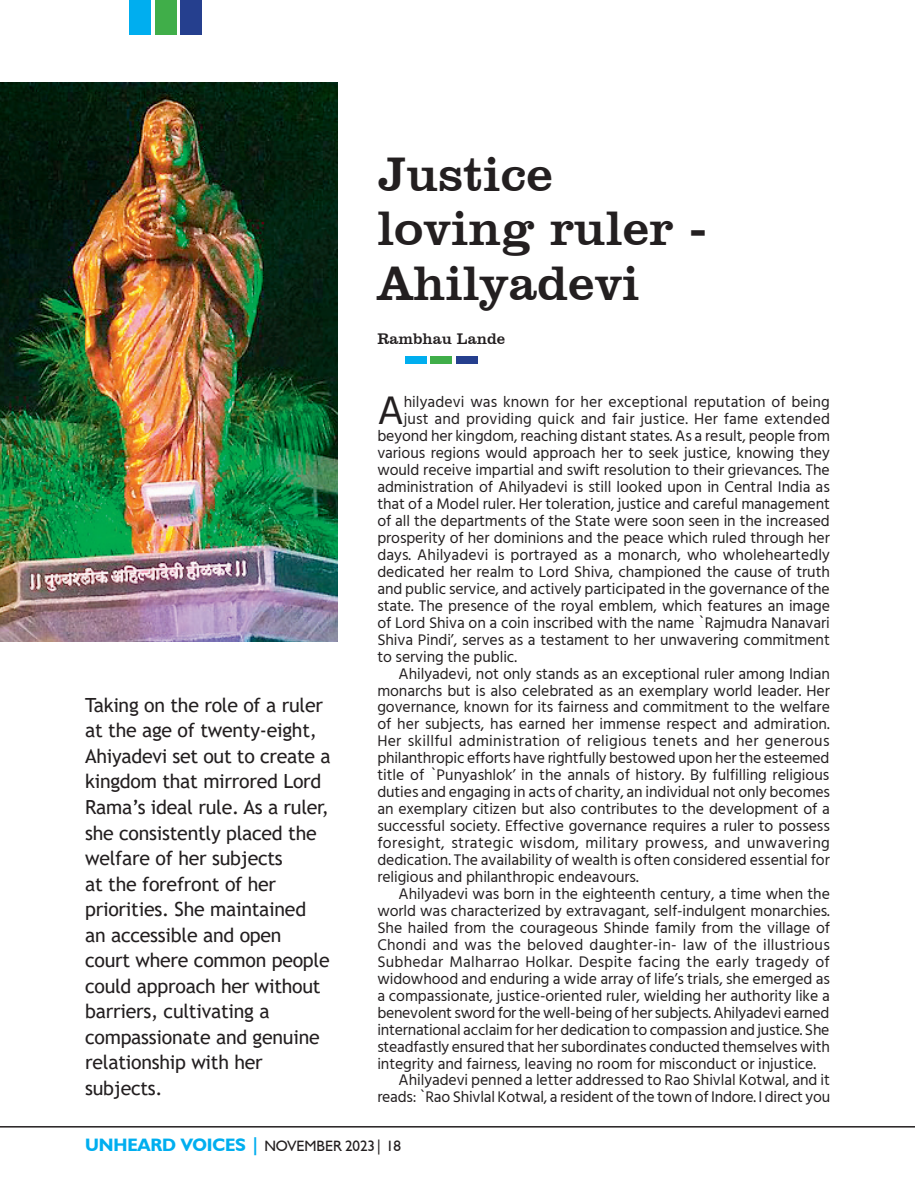
<style>
.page{position:relative;width:915px;height:1191px;background:#fff}
.page>*{position:absolute;margin:0;border:0;box-sizing:border-box;transform-origin:0 0}
.First{font:49.65px/54.8px "Clarendon BT";color:#231f20}
.DROP_CAP{font:40.95px "Hind";color:#231f20}
.First-2{font:19.5px/25.5px "Trebuchet MS";letter-spacing:-.015em;color:#231f20}
.DROP_CAP-2{font:15.75px/17px "Hind";letter-spacing:-.005em;color:#231f20;text-align:justify}
.First-3{font:15.75px "Clarendon BT";color:#231f20}
.t1{font:15px "Humanist 521 BT";letter-spacing:-.005em;color:#231f20}
.s1{font-weight:700;font-size:18px;color:#00aeef}
</style>
<div class="page">
<div style="left:405px;top:357px;width:21px;height:7px;background:#00aeef"></div>
<div style="left:430px;top:357px;width:22px;height:7px;background:#40ae49"></div>
<div style="left:456px;top:357px;width:21px;height:7px;background:#253f8e"></div>
<img style="left:0;top:83px;width:338px;height:558px">
<div style="left:129px;top:0;width:22px;height:35px;background:#00aeef"></div>
<div style="left:155px;top:0;width:21px;height:35px;background:#40ae49"></div>
<div style="left:180px;top:0;width:22px;height:35px;background:#253f8e"></div>
<hr style="left:0;top:1126px;width:914px;height:1px;background:#231f20">
<p class="First" style="left:377px;top:145px;width:331px">Justice loving ruler -<br>Ahilyadevi</p>
<p class="First-3" style="left:377px;top:329px;width:129px">Rambhau Lande</p>
<p class="DROP_CAP" style="left:377px;top:383px;width:28px">A</p>
<p class="DROP_CAP-2" style="left:403px;top:394px;width:427px">hilyadevi was known for her exceptional reputation of being</p>
<p class="DROP_CAP-2" style="left:403px;top:411px;width:427px">just and providing quick and fair justice. Her fame extended</p>
<p class="DROP_CAP-2" style="left:377px;top:428px;width:454px">beyond her kingdom, reaching distant states. As a result, people from</p>
<p class="DROP_CAP-2" style="left:377px;top:445px;width:454px">various regions would approach her to seek justice, knowing they</p>
<p class="DROP_CAP-2" style="left:377px;top:462px;width:454px">would receive impartial and swift resolution to their grievances. The</p>
<p class="DROP_CAP-2" style="left:377px;top:479px;width:454px">administration of Ahilyadevi is still looked upon in Central India as</p>
<p class="DROP_CAP-2" style="left:377px;top:496px;width:454px">that of a Model ruler. Her toleration, justice and careful management</p>
<p class="DROP_CAP-2" style="left:377px;top:513px;width:454px">of all the departments of the State were soon seen in the increased</p>
<p class="DROP_CAP-2" style="left:377px;top:530px;width:454px">prosperity of her dominions and the peace which ruled through her</p>
<p class="DROP_CAP-2" style="left:377px;top:547px;width:454px">days. Ahilyadevi is portrayed as a monarch, who wholeheartedly</p>
<p class="DROP_CAP-2" style="left:377px;top:564px;width:454px">dedicated her realm to Lord Shiva, championed the cause of truth</p>
<p class="DROP_CAP-2" style="left:377px;top:581px;width:454px">and public service, and actively participated in the governance of the</p>
<p class="DROP_CAP-2" style="left:377px;top:598px;width:454px">state. The presence of the royal emblem, which features an image</p>
<p class="DROP_CAP-2" style="left:377px;top:615px;width:454px">of Lord Shiva on a coin inscribed with the name `Rajmudra Nanavari</p>
<p class="DROP_CAP-2" style="left:377px;top:631px;width:454px">Shiva Pindi’, serves as a testament to her unwavering commitment</p>
<p class="DROP_CAP-2" style="left:377px;top:648px;width:141px">to serving the public.</p>
<p class="DROP_CAP-2" style="left:377px;top:665px;width:454px;text-indent:21px">Ahilyadevi, not only stands as an exceptional ruler among Indian monarchs but is also celebrated as an exemplary world leader. Her governance, known for its fairness and commitment to the welfare of her subjects, has earned her immense respect and admiration.<br>Her skillful administration of religious tenets and her generous philanthropic efforts have rightfully bestowed upon her the esteemed title of `Punyashlok’ in the annals of history. By fulfilling religious duties and engaging in acts of charity, an individual not only becomes an exemplary citizen but also contributes to the development of a successful society. Effective governance requires a ruler to possess foresight, strategic wisdom, military prowess, and unwavering dedication. The availability of wealth is often considered essential for religious and philanthropic endeavours.</p>
<p class="DROP_CAP-2" style="left:377px;top:886px;width:454px;text-indent:21px">Ahilyadevi was born in the eighteenth century, a time when the world was characterized by extravagant, self-indulgent monarchies.<br>She hailed from the courageous Shinde family from the village of Chondi and was the beloved daughter-in- law of the illustrious Subhedar Malharrao Holkar. Despite facing the early tragedy of widowhood and enduring a wide array of life’s trials, she emerged as a compassionate, justice-oriented ruler, wielding her authority like a benevolent sword for the well-being of her subjects. Ahilyadevi earned international acclaim for her dedication to compassion and justice. She steadfastly ensured that her subordinates conducted themselves with integrity and fairness, leaving no room for misconduct or injustice.</p>
<p class="DROP_CAP-2" style="left:377px;top:1072px;width:454px;text-align:right">Ahilyadevi penned a letter addressed to Rao Shivlal Kotwal, and it reads: `Rao Shivlal Kotwal, a resident of the town of Indore. I direct you</p>
<p class="First-2" style="left:85px;top:692px;width:247px">Taking on the role of a ruler at the age of twenty-eight,<br>Ahiyadevi set out to create a kingdom that mirrored Lord<br>Rama’s ideal rule. As a ruler, she consistently placed the welfare of her subjects<br>at the forefront of her priorities. She maintained an accessible and open court where common people could approach her without barriers, cultivating a compassionate and genuine relationship with her subjects.</p>
<p class="t1" style="left:85px;top:1137px;width:317px"><span class="s1">UNHEARD VOICES |</span> NOVEMBER 2023| 18</p>
</div>
